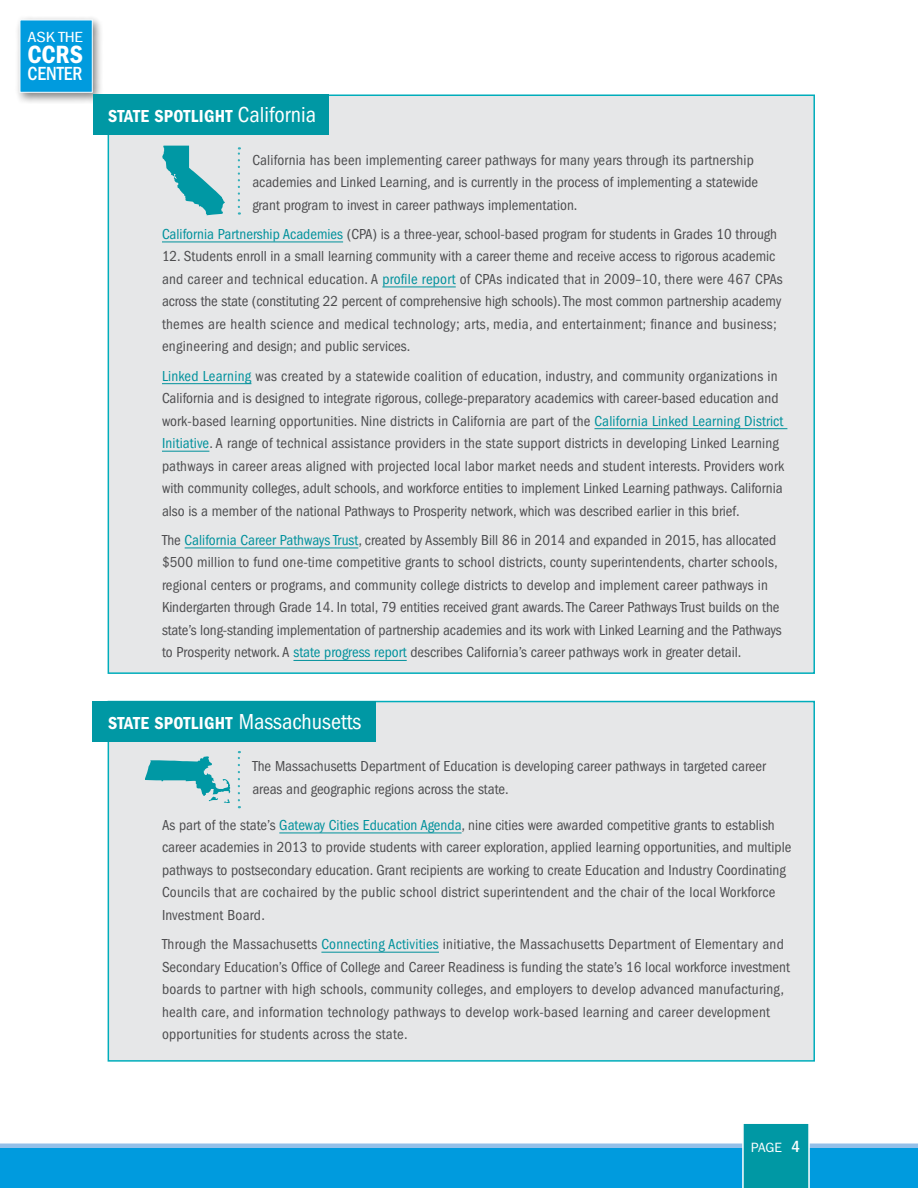
<style>
.page{position:relative;width:918px;height:1188px;background:#fff}
.page>*{position:absolute;margin:0;border:0;box-sizing:border-box;transform-origin:0 0}
.t1{font:25.8px "ITC Franklin Gothic Std Dm Cd";color:#fff}
.t2{font:500 condensed 19.65px "ITC Franklin Gothic Std";color:#fff;scale:.96 1}
.t3{font:18px "ITC Franklin Gothic Std Dm Cd";letter-spacing:.02em;color:#fff}
.t4{font:condensed 15.15px "ITC Franklin Gothic Std";letter-spacing:-.01em;color:#fff;scale:1.21 1}
.t5{font:condensed 15px/22.5px "ITC Franklin Gothic Std";color:#4d4d4f}
.t6{font:13.5px "ITC Franklin Gothic Std";color:#fff}
.s1{font-family:"ITC Franklin Gothic Std";font-stretch:condensed;font-size:22.5px}
.s2{color:#00919c}
.s3{font-weight:500;font-stretch:condensed;font-size:16.5px}
</style>
<div class="page">
<div style="left:108px;top:94px;width:707px;height:580px;background:#e6e7e8;border:2px solid #00adbb"></div>
<div style="left:108px;top:701px;width:707px;height:361px;background:#e6e7e8;border:2px solid #00adbb"></div>
<div style="left:0;top:1147px;width:918px;height:41px;background:#009bde"></div>
<hr style="left:0;top:1144px;width:918px;height:4px;background:#94c0e9">
<div style="left:742px;top:1124px;width:68px;height:64px;background:#0098a4"></div>
<div style="left:15px;top:15px;width:89px;height:89px;background:#000;opacity:.48"></div>
<div style="left:20px;top:20px;width:73px;height:73px;background:#009bde;border:1px solid #fff"></div>
<svg style="left:238px;top:147px;width:2px;height:68px"></svg>
<svg style="left:238px;top:751px;width:2px;height:49px"></svg>
<div style="left:93px;top:94px;width:236px;height:41px;background:#0098a4"></div>
<div style="left:93px;top:701px;width:283px;height:40px;background:#0098a4"></div>
<hr style="left:162px;top:242px;width:181px;height:1px;background:#00919c">
<hr style="left:382px;top:287px;width:74px;height:1px;background:#00919c">
<hr style="left:162px;top:383px;width:89px;height:1px;background:#00919c">
<hr style="left:594px;top:428px;width:193px;height:1px;background:#00919c">
<hr style="left:162px;top:451px;width:47px;height:1px;background:#00919c">
<hr style="left:185px;top:548px;width:173px;height:1px;background:#00919c">
<hr style="left:293px;top:660px;width:114px;height:1px;background:#00919c">
<hr style="left:279px;top:833px;width:183px;height:1px;background:#00919c">
<hr style="left:321px;top:952px;width:118px;height:1px;background:#00919c">
<svg style="left:162px;top:146px;width:63px;height:69px"></svg>
<svg style="left:145px;top:756px;width:85px;height:47px"></svg>
<p class="t4" style="left:27px;top:29px;width:47px">ASK THE</p>
<h1 class="t1" style="left:27px;top:39px;width:57px">CCRS</h1>
<h2 class="t2" style="left:27px;top:62px;width:59px">CENTER</h2>
<h4 class="t3" style="left:108px;top:106px;width:210px">STATE SPOTLIGHT <span class="s1">California</span></h4>
<p class="t5" style="left:252px;top:149px;width:507px">California has been implementing career pathways for many years through its partnership academies and Linked Learning, and is currently in the process of implementing a statewide grant program to invest in career pathways implementation.</p>
<p class="t5" style="left:162px;top:223px;width:617px"><span class="s2">California Partnership Academies</span> (CPA) is a three-year, school-based program for students in Grades 10 through</p>
<p class="t5" style="left:162px;top:245px;width:622px">12. Students enroll in a small learning community with a career theme and receive access to rigorous academic and career and technical education. A <span class="s2">profile report</span> of CPAs indicated that in 2009–10, there were 467 CPAs across the state (constituting 22 percent of comprehensive high schools). The most common partnership academy themes are health science and medical technology; arts, media, and entertainment; finance and business; engineering and design; and public services.</p>
<p class="t5" style="left:162px;top:365px;width:624px"><span class="s2">Linked Learning</span> was created by a statewide coalition of education, industry, and community organizations in California and is designed to integrate rigorous, college-preparatory academics with career-based education and work-based learning opportunities. Nine districts in California are part of the <span class="s2">California Linked Learning District Initiative</span>. A range of technical assistance providers in the state support districts in developing Linked Learning pathways in career areas aligned with projected local labor market needs and student interests. Providers work with community colleges, adult schools, and workforce entities to implement Linked Learning pathways. California also is a member of the national Pathways to Prosperity network, which was described earlier in this brief.</p>
<p class="t5" style="left:162px;top:529px;width:621px">The <span class="s2">California Career Pathways Trust</span>, created by Assembly Bill 86 in 2014 and expanded in 2015, has allocated $500 million to fund one-time competitive grants to school districts, county superintendents, charter schools, regional centers or programs, and community college districts to develop and implement career pathways in Kindergarten through Grade 14. In total, 79 entities received grant awards. The Career Pathways Trust builds on the state’s long-standing implementation of partnership academies and its work with Linked Learning and the Pathways to Prosperity network. A <span class="s2">state progress report</span> describes California’s career pathways work in greater detail.</p>
<h4 class="t3" style="left:108px;top:712px;width:255px">STATE SPOTLIGHT <span class="s1">Massachusetts</span></h4>
<p class="t5" style="left:252px;top:755px;width:515px">The Massachusetts Department of Education is developing career pathways in targeted career areas and geographic regions across the state.</p>
<p class="t5" style="left:162px;top:814px;width:631px">As part of the state’s <span class="s2">Gateway Cities Education Agenda</span>, nine cities were awarded competitive grants to establish career academies in 2013 to provide students with career exploration, applied learning opportunities, and multiple pathways to postsecondary education. Grant recipients are working to create Education and Industry Coordinating Councils that are cochaired by the public school district superintendent and the chair of the local Workforce Investment Board.</p>
<p class="t5" style="left:162px;top:933px;width:629px">Through the Massachusetts <span class="s2">Connecting Activities</span> initiative, the Massachusetts Department of Elementary and Secondary Education’s Office of College and Career Readiness is funding the state’s 16 local workforce investment boards to partner with high schools, community colleges, and employers to develop advanced manufacturing, health care, and information technology pathways to develop work-based learning and career development opportunities for students across the state.</p>
<p class="t6" style="left:751px;top:1140px;width:50px">PAGE <span class="s3">4</span></p>
</div>
